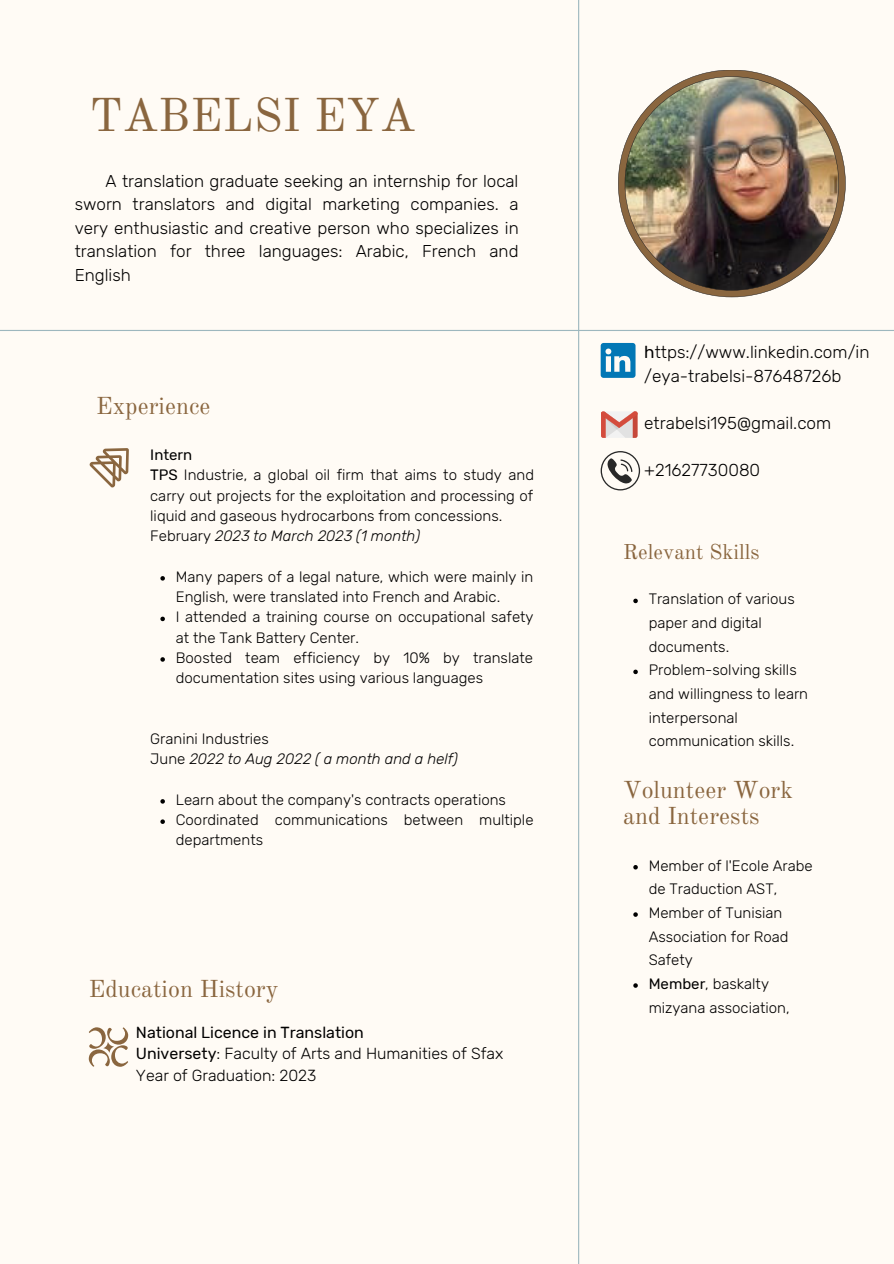
<style>
.page{position:relative;width:894px;height:1264px;background:#fff}
.page>*{position:absolute;margin:0;border:0;box-sizing:border-box;transform-origin:0 0}
.t1{font:46.5px "Old Standard";color:#8a663f}
.t2{font:24px/26px "Old Standard";color:#8a663f}
.t3{font:21px "Old Standard";color:#8a663f}
.t4{font:300 17.25px/23.7px "Rubik";color:#000}
.t5{font:300 17.1px/23.7px "Rubik";color:#000;text-align:justify}
.t6{font:300 16.05px "Rubik";color:#000}
.t7{font:16.05px "Rubik";color:#000}
.t8{font:300 15px/23.7px "Rubik";color:#000}
.t9{font:italic 300 15px "Rubik";color:#000}
.t10{font:15px "Rubik";color:#000}
.s1{font-weight:400}
.s2{font-style:normal}
</style>
<div class="page">
<div style="left:0;top:0;width:893px;height:1263px;background:#fffbf5"></div>
<hr style="left:578px;top:0;width:1px;height:1263px;background:#9db7be">
<hr style="left:0;top:330px;width:893px;height:1px;background:#9db7be">
<svg style="left:89px;top:448px;width:40px;height:39px"></svg>
<svg style="left:89px;top:1027px;width:39px;height:39px"></svg>
<svg style="left:600px;top:343px;width:35px;height:35px"></svg>
<svg style="left:601px;top:411px;width:36px;height:27px"></svg>
<svg style="left:600px;top:451px;width:40px;height:39px"></svg>
<img style="left:618px;top:70px;width:227px;height:227px">
<svg style="left:160px;top:576px;width:5px;height:4px"></svg>
<svg style="left:160px;top:616px;width:5px;height:5px"></svg>
<svg style="left:160px;top:657px;width:5px;height:4px"></svg>
<svg style="left:160px;top:799px;width:5px;height:4px"></svg>
<svg style="left:160px;top:819px;width:5px;height:5px"></svg>
<svg style="left:633px;top:598px;width:4px;height:5px"></svg>
<svg style="left:633px;top:669px;width:4px;height:5px"></svg>
<svg style="left:633px;top:865px;width:4px;height:4px"></svg>
<svg style="left:633px;top:912px;width:4px;height:4px"></svg>
<svg style="left:633px;top:983px;width:4px;height:4px"></svg>
<p class="t1" style="left:89px;top:86px;width:327px">TABELSI EYA</p>
<p class="t5" style="left:75px;top:169px;width:445px;text-indent:31px">A translation graduate seeking an internship for local sworn translators and digital marketing companies. a very enthusiastic and creative person who specializes in translation for three languages: Arabic, French and English</p>
<p class="t2" style="left:96px;top:393px;width:116px">Experience</p>
<p class="t10" style="left:150px;top:446px;width:44px">Intern</p>
<p class="t8" style="left:150px;top:465px;width:385px;line-height:20.2px;text-align:justify"><span class="s1">TPS</span> Industrie, a global oil firm that aims to study and carry out projects for the exploitation and processing of liquid and gaseous hydrocarbons from concessions.</p>
<p class="t9" style="left:150px;top:527px;width:271px"><span class="s2">February</span> 2023 to March 2023 (1 month)</p>
<p class="t8" style="left:176px;top:566px;width:359px;line-height:20.2px">Many papers of a legal nature, which were mainly in<br>English, were translated into French and Arabic.</p>
<p class="t8" style="left:176px;top:607px;width:359px;line-height:20.2px">I attended a training course on occupational safety at the Tank Battery Center.</p>
<p class="t8" style="left:176px;top:647px;width:358px;line-height:20.2px">Boosted team efficiency by 10% by translate documentation sites using various languages</p>
<p class="t8" style="left:150px;top:727px;width:120px">Granini Industries</p>
<p class="t9" style="left:150px;top:750px;width:309px"><span class="s2">June</span> 2022 to Aug 2022 ( a month and a helf)</p>
<p class="t8" style="left:176px;top:787px;width:331px">Learn about the company's contracts operations</p>
<p class="t8" style="left:176px;top:809px;width:359px;line-height:20.2px">Coordinated communications between multiple departments</p>
<p class="t2" style="left:89px;top:976px;width:191px">Education History</p>
<p class="t7" style="left:136px;top:1022px;width:229px">National Licence in Translation</p>
<p class="t6" style="left:136px;top:1044px;width:369px"><span class="s1">Universety</span>: Faculty of Arts and Humanities of Sfax</p>
<p class="t6" style="left:136px;top:1065px;width:182px">Year of Graduation: 2023</p>
<p class="t4" style="left:644px;top:340px;width:227px"><span class="s1">h</span>ttps://www.linkedin.com/in /eya-trabelsi-87648726b</p>
<p class="t4" style="left:644px;top:411px;width:188px">etrabelsi195@gmail.com</p>
<p class="t4" style="left:644px;top:458px;width:117px">+21627730080</p>
<p class="t3" style="left:623px;top:539px;width:138px">Relevant Skills</p>
<p class="t8" style="left:648px;top:587px;width:147px">Translation of various paper and digital documents.</p>
<p class="t8" style="left:648px;top:658px;width:161px">Problem-solving skills and willingness to learn interpersonal communication skills.</p>
<p class="t2" style="left:623px;top:777px;width:171px">Volunteer Work and Interests</p>
<p class="t8" style="left:648px;top:853px;width:165px">Member of l'Ecole Arabe de Traduction AST,</p>
<p class="t8" style="left:648px;top:901px;width:141px">Member of Tunisian<br>Association for Road<br>Safety</p>
<p class="t8" style="left:648px;top:971px;width:142px"><span class="s1">Member</span>, baskalty mizyana association,</p>
</div>
